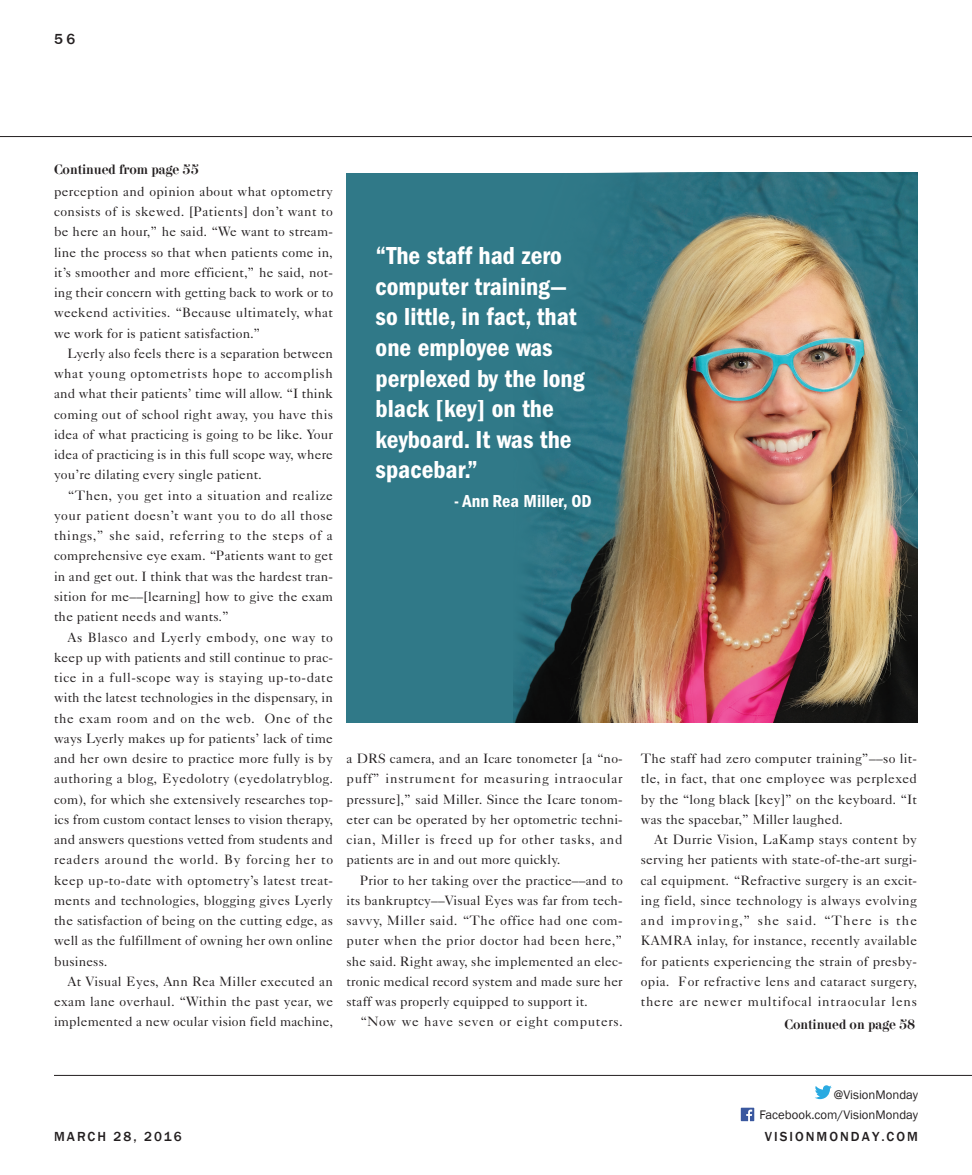
<style>
.page{position:relative;width:972px;height:1175px;background:#fff}
.page>*{position:absolute;margin:0;border:0;box-sizing:border-box;transform-origin:0 0}
.t1{font:600 condensed 25.5px/30.6px "Franklin Gothic";color:#fff}
.t2{font:600 condensed 18px "Franklin Gothic";color:#fff}
.CATEGORY{font:500 15px "Franklin Gothic";color:#231f20}
.Copy{font:13.5px/20.2px "Caslon Five Forty";letter-spacing:.01em;color:#231f20;text-align:justify}
.t3{font:600 13.5px "Didona";color:#231f20}
.Copy-2{font:13.5px "Caslon Five Forty";letter-spacing:.045em;color:#231f20}
.CATEGORY-2{font:500 13.5px "Franklin Gothic";letter-spacing:.15em;color:#231f20}
.t4{font:12.75px "Franklin Gothic";color:#231f20}
</style>
<div class="page">
<img style="left:741px;top:1107px;width:13px;height:14px">
<svg style="left:815px;top:1085px;width:17px;height:14px"></svg>
<hr style="left:0;top:136px;width:972px;height:1px;background:#231f20">
<hr style="left:54px;top:1075px;width:918px;height:1px;background:#231f20">
<div style="left:346px;top:173px;width:571px;height:549px;background:#307988"></div>
<img style="left:514px;top:173px;width:403px;height:549px">
<p class="CATEGORY" style="left:54px;top:29px;width:23px">5 6</p>
<p class="t3" style="left:54px;top:162px;width:146px">Continued from page 55</p>
<p class="Copy" style="left:54px;top:181px;width:281px">perception and opinion about what optometry consists of is skewed. [Patients] don’t want to be here an hour,” he said. “We want to stream&shy;line the process so that when patients come in, it’s smoother and more efficient,” he said, not&shy;ing their concern with getting back to work or to weekend activities. “Because ultimately, what we work for is patient satisfaction.”</p>
<p class="Copy" style="left:54px;top:343px;width:281px;text-indent:14px">Lyerly also feels there is a separation between what young optometrists hope to accomplish and what their patients’ time will allow. “I think coming out of school right away, you have this idea of what practicing is going to be like. Your idea of practicing is in this full scope way, where you’re dilating every single patient.</p>
<p class="Copy" style="left:54px;top:485px;width:281px;text-indent:14px">“Then, you get into a situation and realize your patient doesn’t want you to do all those things,” she said, referring to the steps of a comprehensive eye exam. “Patients want to get in and get out. I think that was the hardest tran&shy;sition for me––[learning] how to give the exam the patient needs and wants.”</p>
<p class="Copy" style="left:54px;top:626px;width:281px;text-indent:14px">As Blasco and Lyerly embody, one way to keep up with patients and still continue to prac&shy;tice in a full-scope way is staying up-to-date with the latest technologies in the dispensary, in the exam room and on the web. One of the ways Lyerly makes up for patients’ lack of time and her own desire to practice more fully is by authoring a blog, Eyedolotry (eyedolatryblog. com), for which she extensively researches top&shy;ics from custom contact lenses to vision therapy, and answers questions vetted from students and readers around the world. By forcing her to keep up-to-date with optometry’s latest treat&shy;ments and technologies, blogging gives Lyerly the satisfaction of being on the cutting edge, as well as the fulfillment of owning her own online business.</p>
<p class="Copy" style="left:54px;top:971px;width:281px;text-indent:14px">At Visual Eyes, Ann Rea Miller executed an exam lane overhaul. “Within the past year, we implemented a new ocular vision field machine,</p>
<p class="t1" style="left:376px;top:240px;width:210px">“The staff had zero computer training— so little, in fact, that one employee was perplexed by the long black [key] on the keyboard. It was the spacebar.”</p>
<p class="t2" style="left:454px;top:490px;width:139px">- Ann Rea Miller, OD</p>
<p class="Copy" style="left:346px;top:748px;width:278px">a DRS camera, and an Icare tonometer [a “no&shy;puff” instrument for measuring intraocular pressure],” said Miller. Since the Icare tonom&shy;eter can be operated by her optometric techni&shy;cian, Miller is freed up for other tasks, and patients are in and out more quickly.</p>
<p class="Copy" style="left:346px;top:869px;width:278px;text-indent:14px">Prior to her taking over the practice––and to its bankruptcy––Visual Eyes was far from tech&shy;savvy, Miller said. “The office had one com&shy;puter when the prior doctor had been here,” she said. Right away, she implemented an elec&shy;tronic medical record system and made sure her staff was properly equipped to support it.</p>
<p class="Copy-2" style="left:360px;top:1013px;width:264px">“Now we have seven or eight computers.</p>
<p class="Copy" style="left:641px;top:748px;width:278px">The staff had zero computer training”––so lit&shy;tle, in fact, that one employee was perplexed by the “long black [key]” on the keyboard. “It was the spacebar,” Miller laughed.</p>
<p class="Copy" style="left:641px;top:829px;width:278px;text-indent:14px">At Durrie Vision, LaKamp stays content by serving her patients with state-of-the-art surgi&shy;cal equipment. “Refractive surgery is an excit&shy;ing field, since technology is always evolving and improving,” she said. “There is the KAMRA inlay, for instance, recently available for patients experiencing the strain of presby&shy;opia. For refractive lens and cataract surgery, there are newer multifocal intraocular lens</p>
<p class="t3" style="left:784px;top:1016px;width:132px">Continued on page 58</p>
<p class="t4" style="left:834px;top:1086px;width:86px">@VisionMonday</p>
<p class="t4" style="left:759px;top:1107px;width:160px">Facebook.com/VisionMonday</p>
<p class="CATEGORY-2" style="left:54px;top:1128px;width:129px">MARCH 28, 2016</p>
<p class="CATEGORY-2" style="left:765px;top:1128px;width:155px">VISIONMONDAY.COM</p>
</div>
